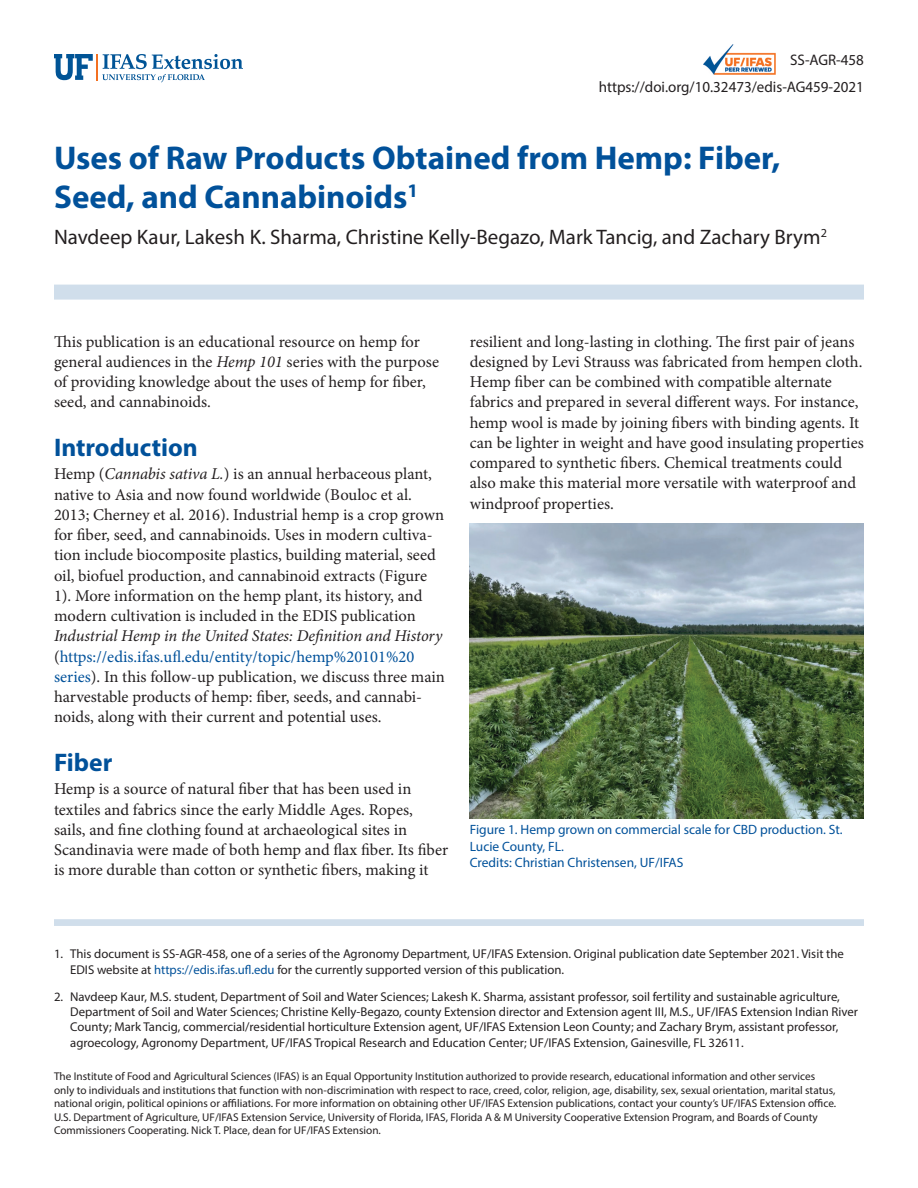
<style>
.page{position:relative;width:918px;height:1188px;background:#fff}
.page>*{position:absolute;margin:0;border:0;box-sizing:border-box;transform-origin:0 0}
.TitleRegular{font:700 33px/39.6px "Myriad Pro";color:#01519a}
.SectionHeading0{font:700 25.5px "Myriad Pro";color:#01519a}
.Author{font:21px "Myriad Pro";color:#231f20}
.Paragraph{font:16.5px/20.2px "Minion Pro";color:#231f20}
.PubNumber{font:15.3px "Myriad Pro";color:#231f20}
.t1{font:13.5px/16.5px "Myriad Pro";color:#01519a}
.t2{font:12.75px/15.3px "Myriad Pro";color:#231f20}
.Disclaimer{font:11.25px/13.5px "Myriad Pro";color:#231f20}
.s1{font-style:italic}
.s2{color:#01519a}
</style>
<div class="page">
<img style="left:703px;top:44px;width:72px;height:31px">
<svg style="left:54px;top:54px;width:189px;height:28px"></svg>
<div style="left:54px;top:285px;width:810px;height:15px;background:#d0deeb"></div>
<div style="left:54px;top:919px;width:810px;height:7px;background:#d0deeb"></div>
<img style="left:470px;top:523px;width:394px;height:296px">
<p class="PubNumber" style="left:790px;top:51px;width:75px">SS-AGR-458</p>
<p class="PubNumber" style="left:599px;top:78px;width:267px">https://doi.org/10.32473/edis-AG459-2021</p>
<p class="TitleRegular" style="left:54px;top:137px;width:728px">Uses of Raw Products Obtained from Hemp: Fiber,<br>Seed, and Cannabinoids<sup>1</sup></p>
<p class="Author" style="left:54px;top:224px;width:774px">Navdeep Kaur, Lakesh K. Sharma, Christine Kelly-Begazo, Mark Tancig, and Zachary Brym<sup>2</sup></p>
<p class="Paragraph" style="left:54px;top:331px;width:387px">This publication is an educational resource on hemp for general audiences in the <span class="s1">Hemp 101</span> series with the purpose of providing knowledge about the uses of hemp for fiber, seed, and cannabinoids.</p>
<p class="SectionHeading0" style="left:54px;top:431px;width:145px">Introduction</p>
<p class="Paragraph" style="left:54px;top:464px;width:392px">Hemp (<span class="s1">Cannabis sativa L.</span>) is an annual herbaceous plant, native to Asia and now found worldwide (Bouloc et al.<br>2013; Cherney et al. 2016). Industrial hemp is a crop grown for fiber, seed, and cannabinoids. Uses in modern cultiva&shy;tion include biocomposite plastics, building material, seed oil, biofuel production, and cannabinoid extracts (Figure 1). More information on the hemp plant, its history, and modern cultivation is included in the EDIS publication <span class="s1">Industrial Hemp in the United States: Definition and History </span>(<span class="s2">https://edis.ifas.ufl.edu/entity/topic/hemp%20101%20 series</span>). In this follow-up publication, we discuss three main harvestable products of hemp: fiber, seeds, and cannabi&shy;noids, along with their current and potential uses.</p>
<p class="SectionHeading0" style="left:54px;top:746px;width:60px">Fiber</p>
<p class="Paragraph" style="left:54px;top:779px;width:396px">Hemp is a source of natural fiber that has been used in textiles and fabrics since the early Middle Ages. Ropes, sails, and fine clothing found at archaeological sites in Scandinavia were made of both hemp and flax fiber. Its fiber is more durable than cotton or synthetic fibers, making it</p>
<p class="Paragraph" style="left:470px;top:331px;width:395px">resilient and long-lasting in clothing. The first pair of jeans designed by Levi Strauss was fabricated from hempen cloth.<br>Hemp fiber can be combined with compatible alternate fabrics and prepared in several different ways. For instance, hemp wool is made by joining fibers with binding agents. It can be lighter in weight and have good insulating properties compared to synthetic fibers. Chemical treatments could also make this material more versatile with waterproof and windproof properties.</p>
<p class="t1" style="left:470px;top:821px;width:374px">Figure 1. Hemp grown on commercial scale for CBD production. St.<br>Lucie County, FL.<br>Credits: Christian Christensen, UF/IFAS</p>
<p class="t2" style="left:70px;top:946px;width:775px;text-indent:-16px">1. This document is SS-AGR-458, one of a series of the Agronomy Department, UF/IFAS Extension. Original publication date September 2021. Visit the<br>EDIS website at <span class="s2">https://edis.ifas.ufl.edu</span> for the currently supported version of this publication.</p>
<p class="t2" style="left:70px;top:989px;width:789px;text-indent:-16px">2. Navdeep Kaur, M.S. student, Department of Soil and Water Sciences; Lakesh K. Sharma, assistant professor, soil fertility and sustainable agriculture, Department of Soil and Water Sciences; Christine Kelly-Begazo, county Extension director and Extension agent III, M.S., UF/IFAS Extension Indian River County; Mark Tancig, commercial/residential horticulture Extension agent, UF/IFAS Extension Leon County; and Zachary Brym, assistant professor, agroecology, Agronomy Department, UF/IFAS Tropical Research and Education Center; UF/IFAS Extension, Gainesville, FL 32611.</p>
<p class="Disclaimer" style="left:54px;top:1069px;width:784px">The Institute of Food and Agricultural Sciences (IFAS) is an Equal Opportunity Institution authorized to provide research, educational information and other services only to individuals and institutions that function with non-discrimination with respect to race, creed, color, religion, age, disability, sex, sexual orientation, marital status, national origin, political opinions or affiliations. For more information on obtaining other UF/IFAS Extension publications, contact your county’s UF/IFAS Extension office.<br>U.S. Department of Agriculture, UF/IFAS Extension Service, University of Florida, IFAS, Florida A &amp; M University Cooperative Extension Program, and Boards of County Commissioners Cooperating. Nick T. Place, dean for UF/IFAS Extension.</p>
</div>
